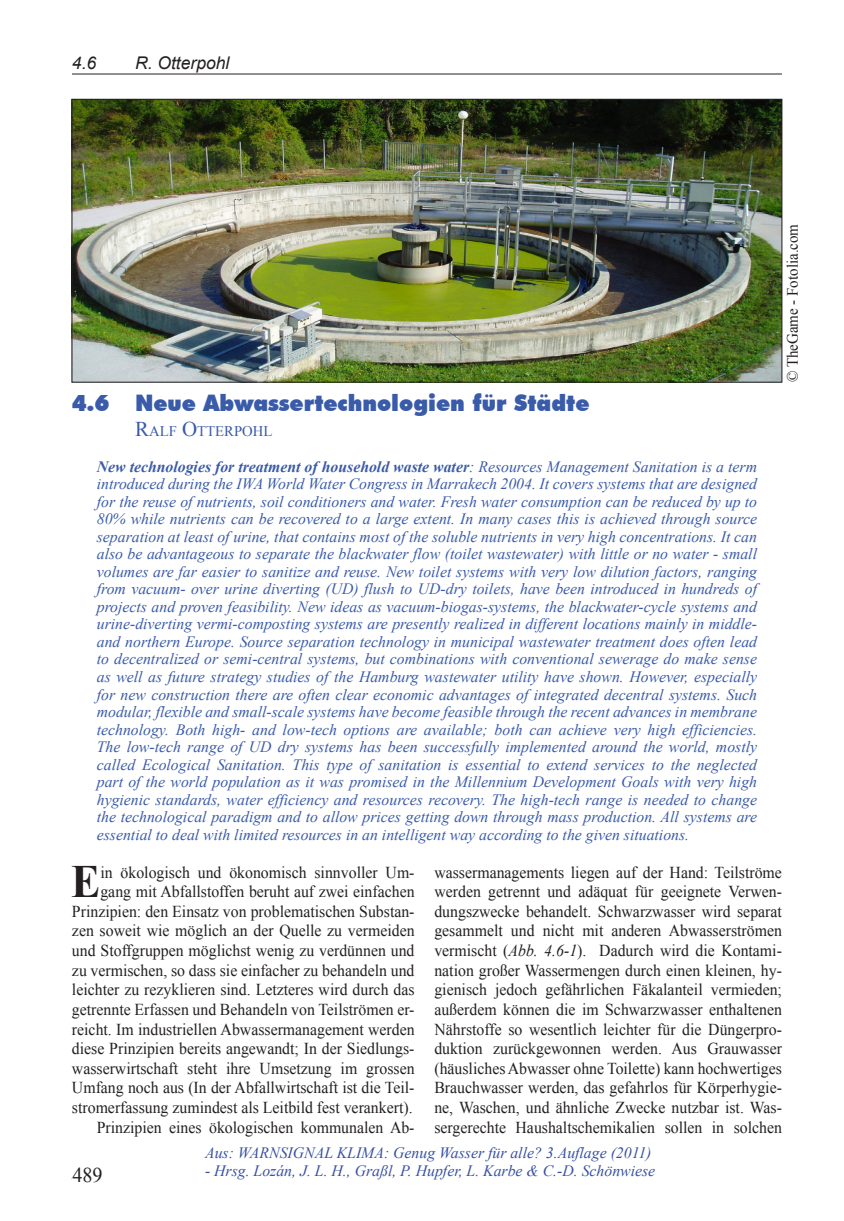
<style>
.page{position:relative;width:844px;height:1221px;background:#fff}
.page>*{position:absolute;margin:0;border:0;box-sizing:border-box;transform-origin:0 0}
.Absatz0{font:700 46.2px "Times New Roman";color:#231f20;scale:.95 1}
.KapTitel{font:900 22.75px "Futura BT";color:#3a5ba9;scale:.96 1}
.KapTitel-2{font:21px "Times New Roman";color:#231f20;scale:.96 1}
.KapTitel-3{font:21px "Times New Roman";color:#231f20}
.t1{font:italic 17.5px "Arial";color:#231f20}
.Fließtext{font:16.62px/19.6px "Times New Roman";color:#231f20;text-align:justify;scale:.95 1}
.Absatz0-2{font:16.62px/19.6px "Times New Roman";color:#231f20;text-align:right;scale:.95 1}
.Summary{font:italic 15.75px/17.5px "Times New Roman";color:#3a5ba9;text-align:justify}
.Summary-2{font:italic 15.75px "Times New Roman";color:#3750a2}
.Fließtext-2{font:15.75px "Times New Roman";color:#231f20;scale:.95 1}
.Autor{font:14.7px "Times New Roman";color:#3a5ba9}
.s1{font-size:21px}
.s2{font-weight:700}
.s3{font-style:italic}
</style>
<div class="page">
<hr style="left:72px;top:74px;width:709px;height:1px;background:#231f20">
<img style="left:74px;top:101px;width:706px;height:279px">
<p class="t1" style="left:72px;top:52px;width:26px">4.6</p>
<p class="t1" style="left:135px;top:52px;width:96px">R. Otterpohl</p>
<p class="Fließtext-2" style="left:781px;top:382px;width:168px;rotate:-90deg">© TheGame - Fotolia.com</p>
<p class="KapTitel" style="left:72px;top:389px;width:540px">4.6 Neue Abwassertechnologien für Städte</p>
<p class="Autor" style="left:135px;top:421px;width:139px"><span class="s1">R</span>ALF <span class="s1">O</span>TTERPOHL</p>
<p class="Summary" style="left:97px;top:457px;width:661px"><span class="s2">New technologies for treatment of household waste water</span>: Resources Management Sanitation is a term introduced during the IWA World Water Congress in Marrakech 2004. It covers systems that are designed for the reuse of nutrients, soil conditioners and water. Fresh water consumption can be reduced by up to 80% while nutrients can be recovered to a large extent. In many cases this is achieved through source separation at least of urine, that contains most of the soluble nutrients in very high concentrations. It can also be advantageous to separate the blackwater flow (toilet wastewater) with little or no water - small volumes are far easier to sanitize and reuse. New toilet systems with very low dilution factors, ranging from vacuum- over urine diverting (UD) flush to UD-dry toilets, have been introduced in hundreds of projects and proven feasibility. New ideas as vacuum-biogas-systems, the blackwater-cycle systems and urine-diverting vermi-composting systems are presently realized in different locations mainly in middle&shy;and northern Europe. Source separation technology in municipal wastewater treatment does often lead to decentralized or semi-central systems, but combinations with conventional sewerage do make sense as well as future strategy studies of the Hamburg wastewater utility have shown. However, especially for new construction there are often clear economic advantages of integrated decentral systems. Such modular, flexible and small-scale systems have become feasible through the recent advances in membrane technology. Both high- and low-tech options are available; both can achieve very high efficiencies.<br>The low-tech range of UD dry systems has been successfully implemented around the world, mostly called Ecological Sanitation. This type of sanitation is essential to extend services to the neglected part of the world population as it was promised in the Millennium Development Goals with very high hygienic standards, water efficiency and resources recovery. The high-tech range is needed to change the technological paradigm and to allow prices getting down through mass production. All systems are essential to deal with limited resources in an intelligent way according to the given situations.</p>
<p class="Absatz0" style="left:71px;top:849px;width:32px">E</p>
<p class="Absatz0-2" style="left:72px;top:862px;width:362px">in ökologisch und ökonomisch sinnvoller Um&shy;gang mit Abfallstoffen beruht auf zwei einfachen Prinzipien: den Einsatz von problematischen Substan&shy;zen soweit wie möglich an der Quelle zu vermeiden und Stoffgruppen möglichst wenig zu verdünnen und zu vermischen, so dass sie einfacher zu behandeln und leichter zu rezyklieren sind. Letzteres wird durch das getrennte Erfassen und Behandeln von Teilströmen er&shy;reicht. Im industriellen Abwassermanagement werden diese Prinzipien bereits angewandt; In der Siedlungs&shy;wasserwirtschaft steht ihre Umsetzung im grossen Umfang noch aus (In der Abfallwirtschaft ist die Teil&shy;stromerfassung zumindest als Leitbild fest verankert).</p>
<p class="Fließtext" style="left:97px;top:1116px;width:336px">Prinzipien eines ökologischen kommunalen Ab-</p>
<p class="Fließtext" style="left:434px;top:862px;width:367px">wassermanagements liegen auf der Hand: Teilströme werden getrennt und adäquat für geeignete Verwen&shy;dungszwecke behandelt. Schwarzwasser wird separat gesammelt und nicht mit anderen Abwasserströmen vermischt (<span class="s3">Abb. 4.6-1</span>). Dadurch wird die Kontami&shy;nation großer Wassermengen durch einen kleinen, hy&shy;gienisch jedoch gefährlichen Fäkalanteil vermieden; außerdem können die im Schwarzwasser enthaltenen Nährstoffe so wesentlich leichter für die Düngerpro&shy;duktion zurückgewonnen werden. Aus Grauwasser (häusliches Abwasser ohne Toilette) kann hochwertiges Brauchwasser werden, das gefahrlos für Körperhygie&shy;ne, Waschen, und ähnliche Zwecke nutzbar ist. Was&shy;sergerechte Haushaltschemikalien sollen in solchen</p>
<p class="Summary-2" style="left:205px;top:1142px;width:448px">Aus: WARNSIGNAL KLIMA: Genug Wasser für alle? 3.Auflage (2011)</p>
<p class="Summary-2" style="left:205px;top:1159px;width:451px">- Hrsg. Lozán, J. L. H., Graßl, P. Hupfer, L. Karbe &amp; C.-D. Schönwiese</p>
<p class="KapTitel-2" style="left:72px;top:1160px;width:33px">489</p>
<p class="KapTitel-3" style="left:82px;top:1162px;width:22px">90</p>
</div>
